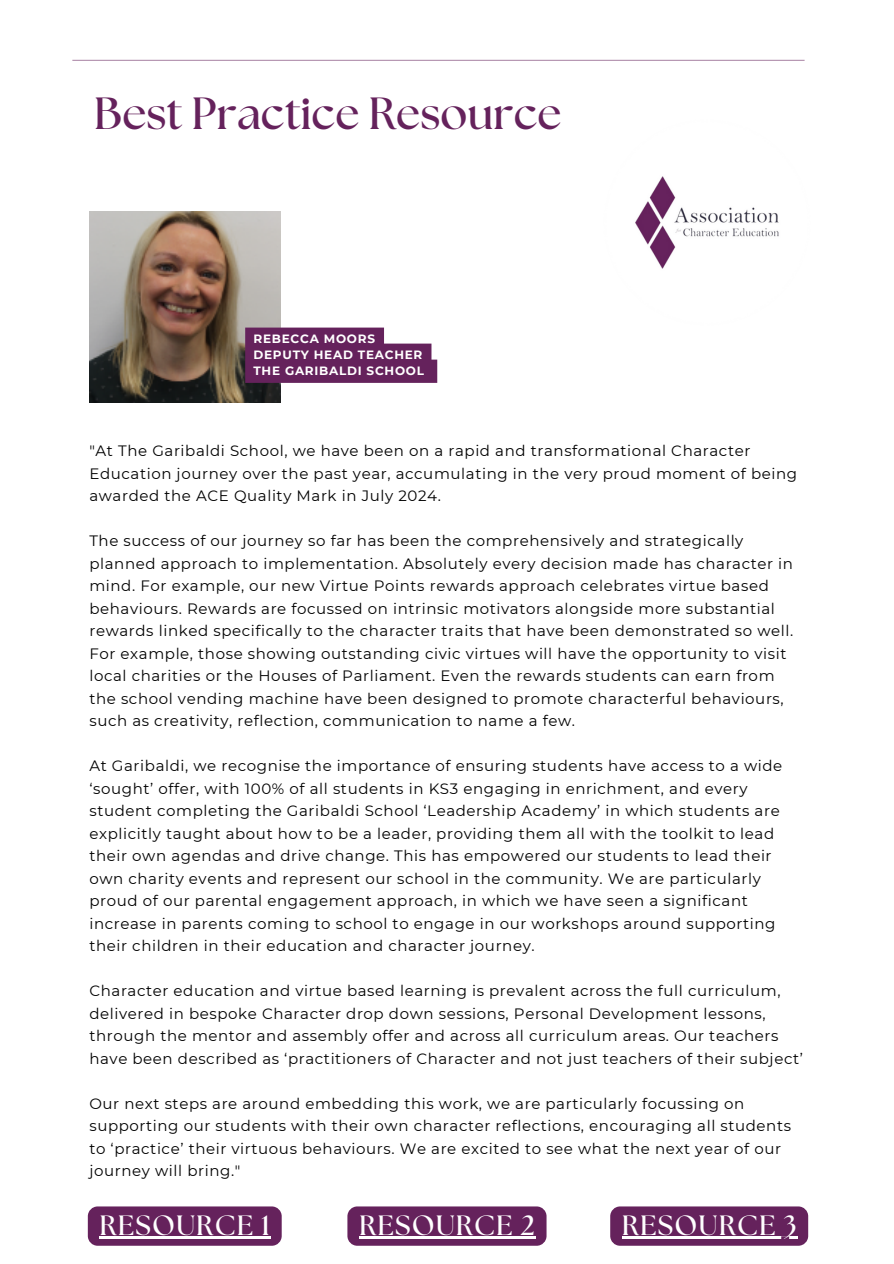
<style>
.page{position:relative;width:894px;height:1264px;background:#fff}
.page>*{position:absolute;margin:0;border:0;box-sizing:border-box;transform-origin:0 0}
.t1{font:700 45px "The Seasons";color:#65225c}
.t2{font:700 27.9px "The Seasons";letter-spacing:.04em;color:#fff}
.t3{font:15px/22.5px "Montserrat";letter-spacing:.04em;color:#000}
.t4{font:700 12px "Montserrat";letter-spacing:.06em;color:#fff}
</style>
<div class="page">
<img style="left:89px;top:211px;width:191px;height:191px">
<img style="left:595px;top:109px;width:226px;height:227px;border-radius:50%">
<hr style="left:72px;top:60px;width:732px;height:1px;background:#65225c">
<svg style="left:245px;top:327px;width:192px;height:56px;background:#73376b"></svg>
<div style="left:88px;top:1206px;width:193px;height:39px;background:#65225c;border-radius:10px"></div>
<hr style="left:99px;top:1236px;width:172px;height:2px;background:#fff">
<div style="left:347px;top:1206px;width:199px;height:39px;background:#65225c;border-radius:10px"></div>
<hr style="left:359px;top:1236px;width:177px;height:2px;background:#fff">
<div style="left:610px;top:1206px;width:198px;height:39px;background:#65225c;border-radius:10px"></div>
<hr style="left:621px;top:1236px;width:176px;height:2px;background:#fff">
<h3 class="t1" style="left:94px;top:93px;width:469px">Best Practice Resource</h3>
<h3 class="t4" style="left:253px;top:331px;width:123px">REBECCA MOORS</h3>
<h3 class="t4" style="left:253px;top:347px;width:170px">DEPUTY HEAD TEACHER</h3>
<h3 class="t4" style="left:253px;top:363px;width:172px">THE GARIBALDI SCHOOL</h3>
<h1 class="t3" style="left:89px;top:439px;width:709px">"At The Garibaldi School, we have been on a rapid and transformational Character<br>Education journey over the past year, accumulating in the very proud moment of being awarded the ACE Quality Mark in July 2024.</h1>
<p class="t3" style="left:89px;top:529px;width:705px">The success of our journey so far has been the comprehensively and strategically planned approach to implementation. Absolutely every decision made has character in mind. For example, our new Virtue Points rewards approach celebrates virtue based behaviours. Rewards are focussed on intrinsic motivators alongside more substantial rewards linked specifically to the character traits that have been demonstrated so well.<br>For example, those showing outstanding civic virtues will have the opportunity to visit local charities or the Houses of Parliament. Even the rewards students can earn from the school vending machine have been designed to promote characterful behaviours, such as creativity, reflection, communication to name a few.</p>
<p class="t3" style="left:89px;top:754px;width:694px">At Garibaldi, we recognise the importance of ensuring students have access to a wide ‘sought’ offer, with 100% of all students in KS3 engaging in enrichment, and every student completing the Garibaldi School ‘Leadership Academy’ in which students are explicitly taught about how to be a leader, providing them all with the toolkit to lead their own agendas and drive change. This has empowered our students to lead their own charity events and represent our school in the community. We are particularly proud of our parental engagement approach, in which we have seen a significant increase in parents coming to school to engage in our workshops around supporting their children in their education and character journey.</p>
<p class="t3" style="left:89px;top:979px;width:714px">Character education and virtue based learning is prevalent across the full curriculum, delivered in bespoke Character drop down sessions, Personal Development lessons, through the mentor and assembly offer and across all curriculum areas. Our teachers have been described as ‘practitioners of Character and not just teachers of their subject’</p>
<p class="t3" style="left:89px;top:1092px;width:703px">Our next steps are around embedding this work, we are particularly focussing on supporting our students with their own character reflections, encouraging all students to ‘practice’ their virtuous behaviours. We are excited to see what the next year of our journey will bring."</p>
<h2 class="t2" style="left:99px;top:1212px;width:172px">RESOURCE 1</h2>
<h2 class="t2" style="left:359px;top:1212px;width:177px">RESOURCE 2</h2>
<h2 class="t2" style="left:621px;top:1212px;width:176px">RESOURCE 3</h2>
</div>
